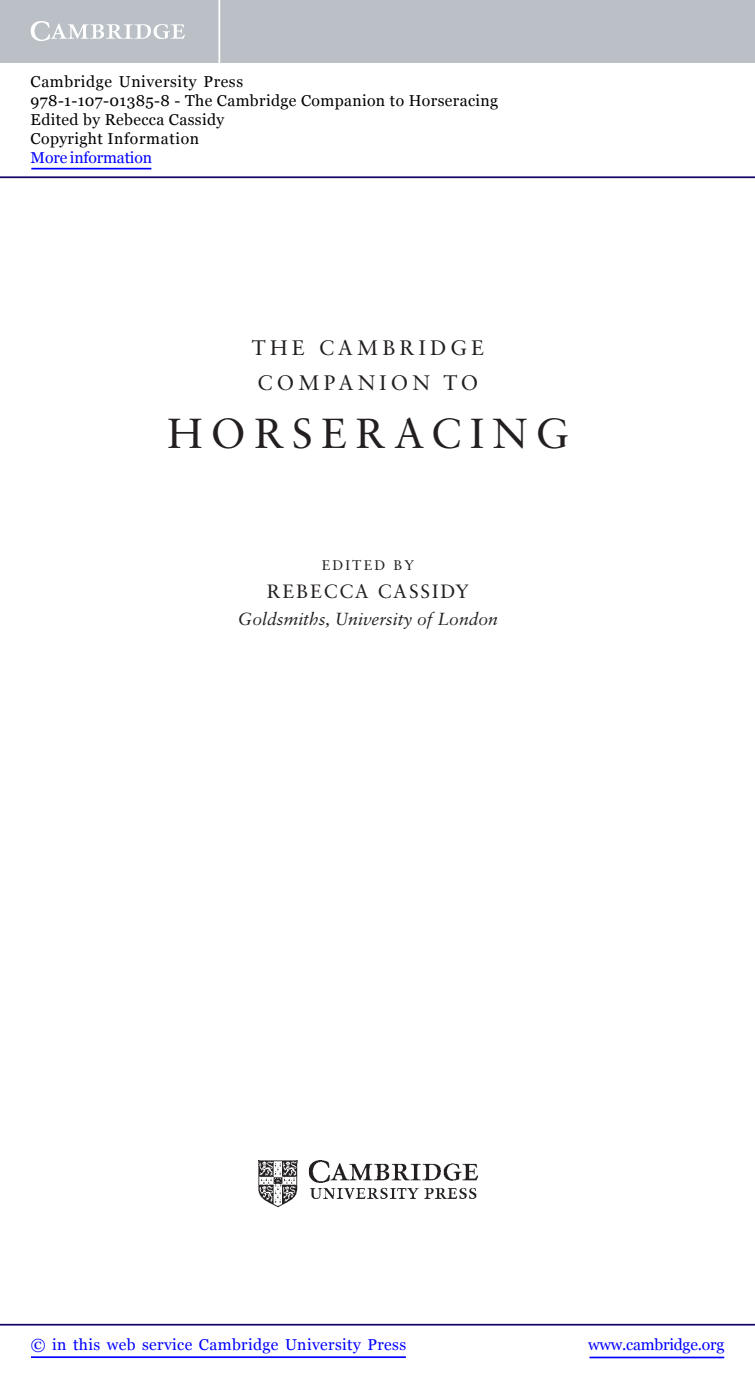
<style>
.page{position:relative;width:755px;height:1385px;background:#fff}
.page>*{position:absolute;margin:0;border:0;box-sizing:border-box;transform-origin:0 0}
.t1{font:42px "Sabon LT Std";color:#231f20}
.t2{font:21px/35px "Sabon LT Std";color:#231f20}
.t3{font:19.25px "Sabon LT Std";color:#231f20}
.t4{font:italic 17.5px "Sabon LT Std";color:#231f20}
.t5{font:15.75px/18.9px "Georgia";letter-spacing:.025em;color:#000}
.t6{font:15.75px "Georgia";letter-spacing:.025em;color:#00f}
.t7{font:15.75px "Georgia";letter-spacing:-.015em;color:#00f}
.t8{font:15.75px "Georgia";letter-spacing:-.01em;color:#00f}
.t9{font:14px "Sabon LT Std";color:#231f20}
</style>
<div class="page">
<img style="left:258px;top:1161px;width:219px;height:46px">
<hr style="left:589px;top:1356px;width:134px;height:2px;background:#00f">
<hr style="left:0;top:1324px;width:754px;height:1px;background:#150666">
<hr style="left:31px;top:1356px;width:374px;height:2px;background:#00f">
<div style="left:0;top:0;width:754px;height:63px;background:#bac0c6"></div>
<svg style="left:31px;top:21px;width:154px;height:20px"></svg>
<hr style="left:218px;top:0;width:2px;height:63px;background:#fff">
<hr style="left:0;top:176px;width:754px;height:2px;background:#150666">
<hr style="left:31px;top:168px;width:120px;height:1px;background:#00f">
<p class="t5" style="left:31px;top:72px;width:469px">Cambridge University Press<br>978-1-107-01385-8 - The Cambridge Companion to Horseracing Edited by Rebecca Cassidy<br>Copyright Information</p>
<p class="t8" style="left:31px;top:148px;width:123px">More information</p>
<p class="t2" style="left:252px;top:330px;width:37px">THE</p>
<p class="t2" style="left:257px;top:330px;width:191px;text-indent:61px">CA MBRIDGE<br>COMPAN</p>
<p class="t2" style="left:379px;top:365px;width:100px">ION TO</p>
<p class="t1" style="left:167px;top:408px;width:363px">HORSE RAC ING</p>
<p class="t9" style="left:321px;top:557px;width:43px">EDITED</p>
<p class="t9" style="left:393px;top:557px;width:20px">BY</p>
<p class="t3" style="left:266px;top:580px;width:59px">REBECCA</p>
<p class="t3" style="left:377px;top:580px;width:29px">CASS</p>
<p class="t3" style="left:432px;top:580px;width:24px">IDY</p>
<p class="t4" style="left:238px;top:608px;width:261px">Goldsmiths, University of London</p>
<p class="t6" style="left:31px;top:1335px;width:376px">© in this web service Cambridge University Press</p>
<p class="t7" style="left:587px;top:1336px;width:137px">www.cambridge.org</p>
</div>
